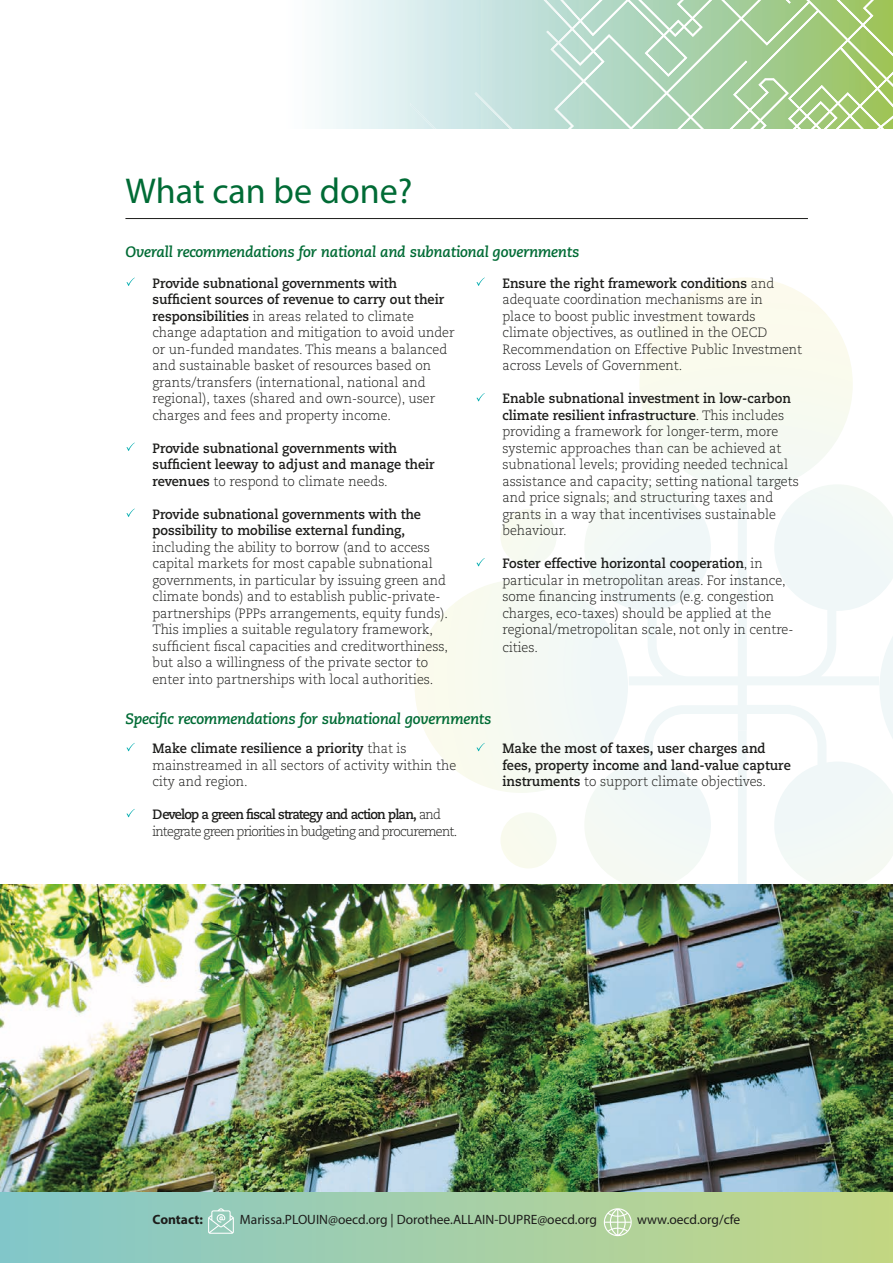
<style>
.page{position:relative;width:893px;height:1263px;background:#fff}
.page>*{position:absolute;margin:0;border:0;box-sizing:border-box;transform-origin:0 0}
.t1{font:36px "Myriad Pro";color:#006b35}
.t2{font:italic 700 15px "Caecilia LT Pro 76";letter-spacing:-.02em;color:#006b35}
.t3{font:300 13.5px/16.5px "Caecilia LT Pro 45";color:#1d1d1b;scale:.95 1}
.t4{font:700 13.5px/16.5px "Caecilia LT Pro 75";color:#1d1d1b;scale:.95 1}
.t5{font:13.5px "Myriad Pro";color:#1d1d1b}
.t6{font:300 13.5px "Caecilia LT Pro 45";letter-spacing:-.06em;color:#1d1d1b;scale:.95 1}
.t7{font:700 13.5px "Caecilia LT Pro 75";letter-spacing:-.06em;color:#1d1d1b;scale:.95 1}
.t8{font:700 13.5px "Myriad Pro";color:#1d1d1b}
.s1{font-family:"Caecilia LT Pro 75";font-weight:700}
.s2{font-family:"Caecilia LT Pro 45";font-weight:300}
</style>
<div class="page">
<svg style="left:584px;top:384px;width:154px;height:500px"></svg>
<svg style="left:738px;top:731px;width:8px;height:153px"></svg>
<img style="left:874px;top:56px;width:19px;height:16px">
<img style="left:544px;top:0;width:244px;height:129px">
<img style="left:730px;top:10px;width:58px;height:119px">
<img style="left:475px;top:92px;width:37px;height:37px">
<img style="left:874px;top:0;width:19px;height:56px">
<img style="left:410px;top:103px;width:26px;height:26px">
<img style="left:788px;top:0;width:86px;height:127px">
<svg style="left:786px;top:127px;width:50px;height:2px"></svg>
<img style="left:836px;top:72px;width:57px;height:57px">
<hr style="left:125px;top:218px;width:683px;height:1px;background:#1d1d1b">
<img style="left:0;top:884px;width:893px;height:308px">
<div style="left:0;top:1192px;width:893px;height:71px;background:linear-gradient(to right,#83c7cb,#c5d784)"></div>
<svg style="left:604px;top:1208px;width:28px;height:28px"></svg>
<svg style="left:208px;top:1208px;width:26px;height:26px"></svg>
<svg style="left:476px;top:743px;width:9px;height:8px"></svg>
<h1 class="t1" style="left:125px;top:169px;width:288px">What can be done?</h1>
<p class="t2" style="left:125px;top:242px;width:455px">Overall recommendations for national and subnational governments</p>
<p class="t4" style="left:152px;top:275px;width:309px">Provide subnational governments with sufficient sources of revenue to carry out their</p>
<p class="t3" style="left:152px;top:308px;width:320px"><span class="s1">responsibilities</span> in areas related to climate change adaptation and mitigation to avoid under or un-funded mandates. This means a balanced and sustainable basket of resources based on grants/transfers (international, national and regional), taxes (shared and own-source), user charges and fees and property income.</p>
<p class="t4" style="left:152px;top:439px;width:299px">Provide subnational governments with sufficient leeway to adjust and manage their</p>
<p class="t3" style="left:152px;top:473px;width:249px"><span class="s1">revenues</span> to respond to climate needs.</p>
<p class="t4" style="left:152px;top:505px;width:284px">Provide subnational governments with the possibility to mobilise external funding,</p>
<p class="t3" style="left:152px;top:539px;width:313px">including the ability to borrow (and to access capital markets for most capable subnational governments, in particular by issuing green and climate bonds) and to establish public-private&shy;partnerships (PPPs arrangements, equity funds).<br>This implies a suitable regulatory framework, sufficient fiscal capacities and creditworthiness, but also a willingness of the private sector to enter into partnerships with local authorities.</p>
<p class="t4" style="left:502px;top:274px;width:288px">Ensure the right framework conditions <span class="s2">and</span></p>
<p class="t3" style="left:502px;top:291px;width:317px">adequate coordination mechanisms are in<br>place to boost public investment towards climate objectives, as outlined in the OECD Recommendation on Effective Public Investment across Levels of Government.</p>
<p class="t4" style="left:502px;top:390px;width:305px">Enable subnational investment in low-carbon climate resilient infrastructure<span class="s2">. This includes</span></p>
<p class="t3" style="left:502px;top:423px;width:314px">providing a framework for longer-term, more systemic approaches than can be achieved at subnational levels; providing needed technical assistance and capacity; setting national targets and price signals; and structuring taxes and grants in a way that incentivises sustainable behaviour.</p>
<p class="t4" style="left:502px;top:555px;width:275px">Foster effective horizontal cooperation<span class="s2">, in</span></p>
<p class="t3" style="left:502px;top:572px;width:308px">particular in metropolitan areas. For instance, some financing instruments (e.g. congestion charges, eco-taxes) should be applied at the regional/metropolitan scale, not only in centre-</p>
<p class="t3" style="left:502px;top:639px;width:39px">cities.</p>
<p class="t2" style="left:125px;top:708px;width:367px">Specific recommendations for subnational governments</p>
<p class="t4" style="left:152px;top:740px;width:269px">Make climate resilience a priority <span class="s2">that is</span></p>
<p class="t3" style="left:152px;top:756px;width:321px">mainstreamed in all sectors of activity within the city and region.</p>
<p class="t7" style="left:152px;top:805px;width:305px">Develop a green fiscal strategy and action plan, <span class="s2">and</span></p>
<p class="t6" style="left:152px;top:822px;width:323px">integrate green priorities in budgeting and procurement.</p>
<p class="t4" style="left:502px;top:740px;width:305px">Make the most of taxes, user charges and fees, property income and land-value capture</p>
<p class="t3" style="left:502px;top:773px;width:279px"><span class="s1">instruments</span> to support climate objectives.</p>
<p class="t8" style="left:153px;top:1211px;width:52px">Contact:</p>
<p class="t5" style="left:240px;top:1211px;width:359px">Marissa.PLOUIN@oecd.org | Dorothee.ALLAIN-DUPRE@oecd.org</p>
<p class="t5" style="left:637px;top:1211px;width:105px">www.oecd.org/cfe</p>
</div>
